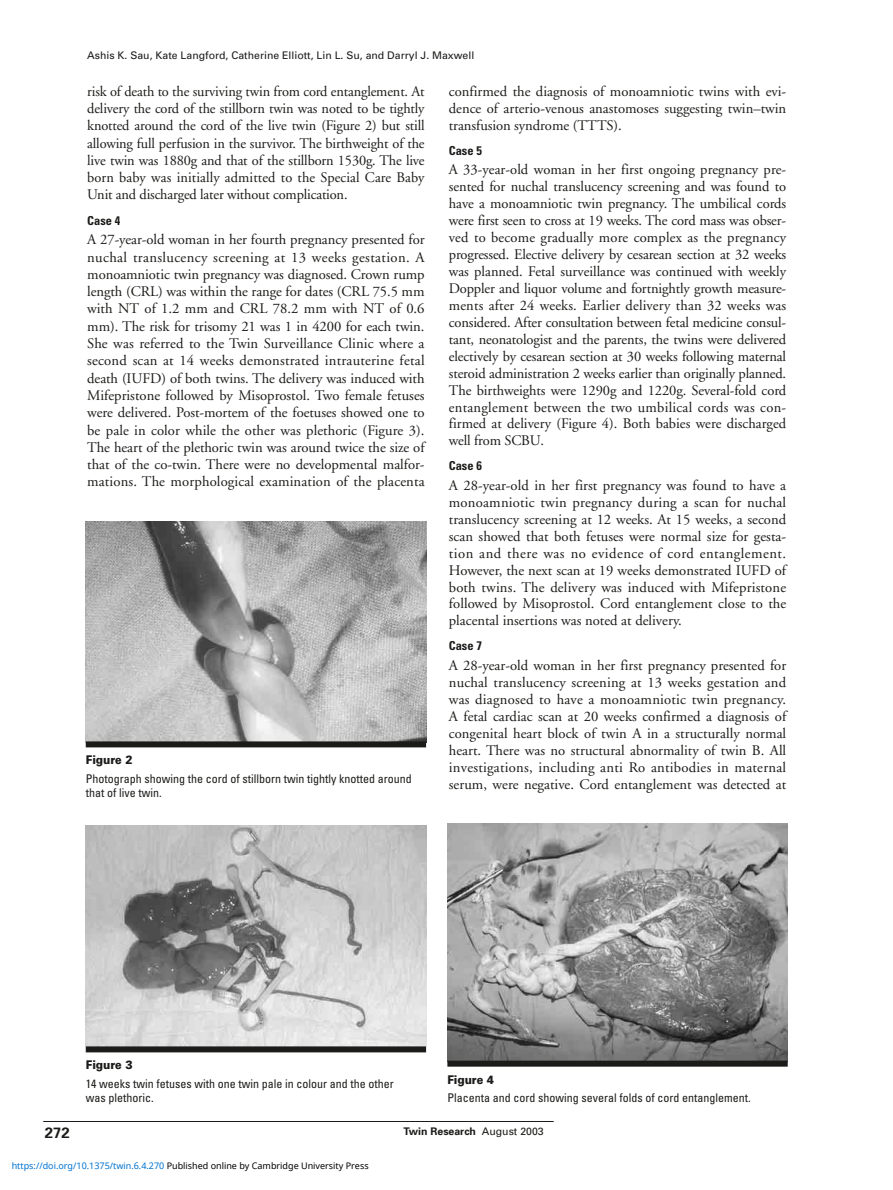
<style>
.page{position:relative;width:893px;height:1190px;background:#fff}
.page>*{position:absolute;margin:0;border:0;box-sizing:border-box;transform-origin:0 0}
.t1{font:700 15px "Univers";color:#1b1b19}
.t2{font:14.7px/17px "Adobe Garamond";color:#1b1b19;text-align:justify}
.t3{font:700 condensed 12.3px "Univers";color:#1b1b19}
.t4{font:condensed 12px/14.2px "Univers";color:#1b1b19}
.t5{font:900 12px "Univers";color:#1b1b19;scale:.9 1}
.t6{font:10.5px "Univers";color:#1b1b19}
.t7{font:700 10.5px "Univers";color:#1b1b19}
.t8{font:9px "Noto Sans";color:#000}
.s1{font-weight:400}
.s2{color:#0172cf}
</style>
<div class="page">
<hr style="left:43px;top:1121px;width:510px;height:1px;background:#1b1b19">
<img style="left:86px;top:825px;width:340px;height:221px">
<div style="left:86px;top:1046px;width:340px;height:6px;background:#1b1b19"></div>
<img style="left:447px;top:824px;width:340px;height:236px">
<div style="left:447px;top:1060px;width:340px;height:6px;background:#1b1b19"></div>
<img style="left:86px;top:522px;width:340px;height:219px">
<div style="left:86px;top:741px;width:340px;height:6px;background:#1b1b19"></div>
<p class="t6" style="left:87px;top:51px;width:388px">Ashis K. Sau, Kate Langford, Catherine Elliott, Lin L. Su, and Darryl J. Maxwell</p>
<p class="t2" style="left:87px;top:84px;width:339px">risk of death to the surviving twin from cord entanglement. At delivery the cord of the stillborn twin was noted to be tightly knotted around the cord of the live twin (Figure 2) but still allowing full perfusion in the survivor. The birthweight of the live twin was 1880g and that of the stillborn 1530g. The live born baby was initially admitted to the Special Care Baby Unit and discharged later without complication.</p>
<p class="t3" style="left:87px;top:216px;width:34px">Case 4</p>
<p class="t2" style="left:87px;top:232px;width:339px">A 27-year-old woman in her fourth pregnancy presented for nuchal translucency screening at 13 weeks gestation. A monoamniotic twin pregnancy was diagnosed. Crown rump length (CRL) was within the range for dates (CRL 75.5 mm with NT of 1.2 mm and CRL 78.2 mm with NT of 0.6 mm). The risk for trisomy 21 was 1 in 4200 for each twin.<br>She was referred to the Twin Surveillance Clinic where a second scan at 14 weeks demonstrated intrauterine fetal death (IUFD) of both twins. The delivery was induced with Mifepristone followed by Misoprostol. Two female fetuses were delivered. Post-mortem of the foetuses showed one to be pale in color while the other was plethoric (Figure 3).<br>The heart of the plethoric twin was around twice the size of that of the co-twin. There were no developmental malfor&shy;mations. The morphological examination of the placenta</p>
<p class="t2" style="left:449px;top:84px;width:339px">confirmed the diagnosis of monoamniotic twins with evi&shy;dence of arterio-venous anastomoses suggesting twin–twin transfusion syndrome (TTTS).</p>
<p class="t3" style="left:449px;top:146px;width:34px">Case 5</p>
<p class="t2" style="left:449px;top:162px;width:339px">A 33-year-old woman in her first ongoing pregnancy pre&shy;sented for nuchal translucency screening and was found to have a monoamniotic twin pregnancy. The umbilical cords were first seen to cross at 19 weeks. The cord mass was obser&shy;ved to become gradually more complex as the pregnancy progressed. Elective delivery by cesarean section at 32 weeks was planned. Fetal surveillance was continued with weekly Doppler and liquor volume and fortnightly growth measure&shy;ments after 24 weeks. Earlier delivery than 32 weeks was considered. After consultation between fetal medicine consul&shy;tant, neonatologist and the parents, the twins were delivered electively by cesarean section at 30 weeks following maternal steroid administration 2 weeks earlier than originally planned.<br>The birthweights were 1290g and 1220g. Several-fold cord entanglement between the two umbilical cords was con&shy;firmed at delivery (Figure 4). Both babies were discharged well from SCBU.</p>
<p class="t3" style="left:449px;top:461px;width:34px">Case 6</p>
<p class="t2" style="left:449px;top:478px;width:339px">A 28-year-old in her first pregnancy was found to have a monoamniotic twin pregnancy during a scan for nuchal translucency screening at 12 weeks. At 15 weeks, a second scan showed that both fetuses were normal size for gesta&shy;tion and there was no evidence of cord entanglement.<br>However, the next scan at 19 weeks demonstrated IUFD of both twins. The delivery was induced with Mifepristone followed by Misoprostol. Cord entanglement close to the placental insertions was noted at delivery.</p>
<p class="t3" style="left:449px;top:641px;width:34px">Case 7</p>
<p class="t2" style="left:449px;top:658px;width:339px">A 28-year-old woman in her first pregnancy presented for nuchal translucency screening at 13 weeks gestation and was diagnosed to have a monoamniotic twin pregnancy.<br>A fetal cardiac scan at 20 weeks confirmed a diagnosis of congenital heart block of twin A in a structurally normal heart. There was no structural abnormality of twin B. All investigations, including anti Ro antibodies in maternal serum, were negative. Cord entanglement was detected at</p>
<p class="t5" style="left:86px;top:755px;width:53px">Figure 2</p>
<p class="t4" style="left:86px;top:772px;width:327px">Photograph showing the cord of stillborn twin tightly knotted around that of live twin.</p>
<p class="t5" style="left:86px;top:1060px;width:53px">Figure 3</p>
<p class="t4" style="left:86px;top:1077px;width:309px">14 weeks twin fetuses with one twin pale in colour and the other was plethoric.</p>
<p class="t5" style="left:447px;top:1075px;width:53px">Figure 4</p>
<p class="t4" style="left:447px;top:1091px;width:305px">Placenta and cord showing several folds of cord entanglement.</p>
<p class="t1" style="left:45px;top:1127px;width:27px">272</p>
<p class="t7" style="left:403px;top:1127px;width:142px">Twin Research <span class="s1">August 2003</span></p>
<p class="t8" style="left:12px;top:1158px;width:358px"><span class="s2">https://doi.org/10.1375/twin.6.4.270</span> Published online by Cambridge University Press</p>
</div>
